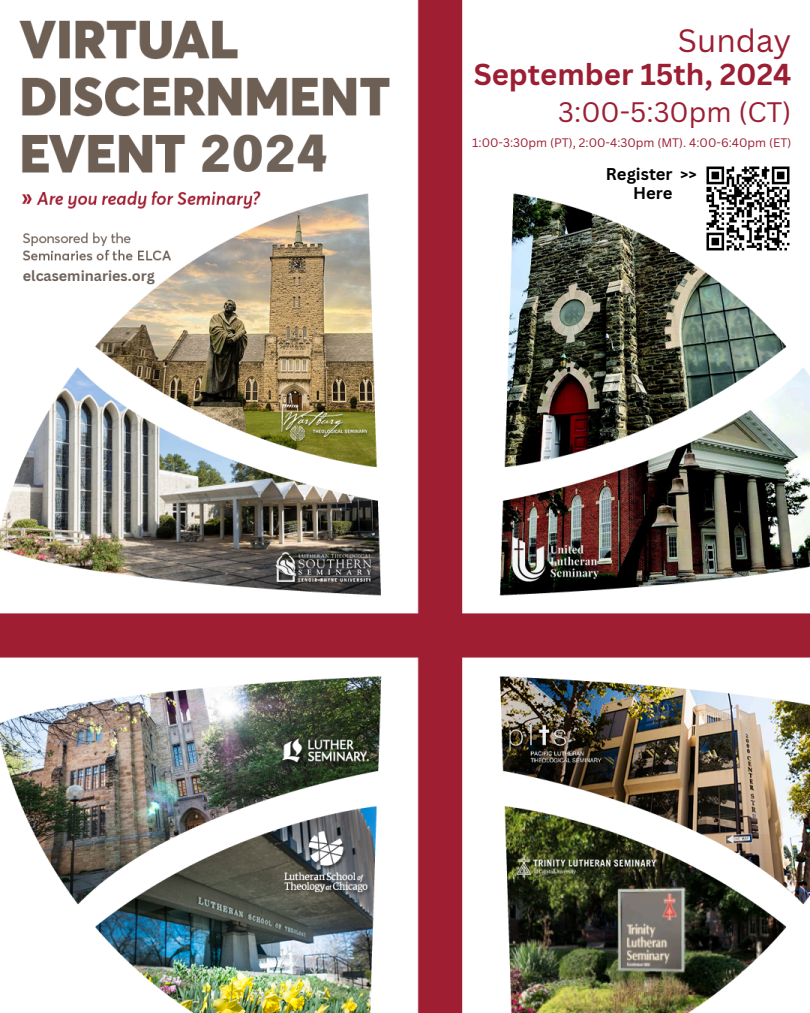
<style>
.page{position:relative;width:810px;height:1013px;background:#fff}
.page>*{position:absolute;margin:0;border:0;box-sizing:border-box;transform-origin:0 0}
.t1{font:49.7px "Canva Title Bole Latin";color:#6e6259}
.t2{font:31.4px "Canva Sans";color:#9c1e33}
.t3{font:700 29.4px "Canva Sans";color:#9c1e33}
.t4{font:27.4px "Canva Sans";color:#9c1e33}
.t5{font:700 16.6px/19.3px "Canva Sans";color:#000;text-align:right}
.t6{font:700 16.6px "Ubuntu Mono";color:#000}
.t7{font:700 14.3px "Canva Sans";color:#6e6259}
.t8{font:12px "Canva Sans";color:#9c1e33}
</style>
<div class="page">
<img style="left:0;top:0;width:810px;height:1012px">
<div style="left:192px;top:127px;width:131px;height:50px;background:#fff"></div>
<div style="left:473px;top:8px;width:324px;height:146px;background:#fff"></div>
<div style="left:554px;top:146px;width:243px;height:48px;background:#fff"></div>
<div style="left:670px;top:184px;width:127px;height:68px;background:#fff"></div>
<div style="left:711px;top:227px;width:99px;height:49px;background:#fff"></div>
<img style="left:706px;top:166px;width:84px;height:85px">
<p class="t7" style="left:23px;top:266px;width:133px">elcaseminaries.org</p>
<p class="t1" style="left:199px;top:128px;width:131px">2024</p>
<h1 class="t2" style="left:678px;top:18px;width:115px">Sunday</h1>
<h3 class="t3" style="left:474px;top:54px;width:319px">September 15th, 2024</h3>
<p class="t4" style="left:558px;top:93px;width:235px">3:00-5:30pm (CT)</p>
<p class="t8" style="left:472px;top:134px;width:321px">1:00-3:30pm (PT), 2:00-4:30pm (MT). 4:00-6:40pm (ET)</p>
<p class="t5" style="left:606px;top:164px;width:68px">Register<br>Here</p>
<p class="t6" style="left:680px;top:165px;width:18px">&gt;&gt;</p>
</div>
